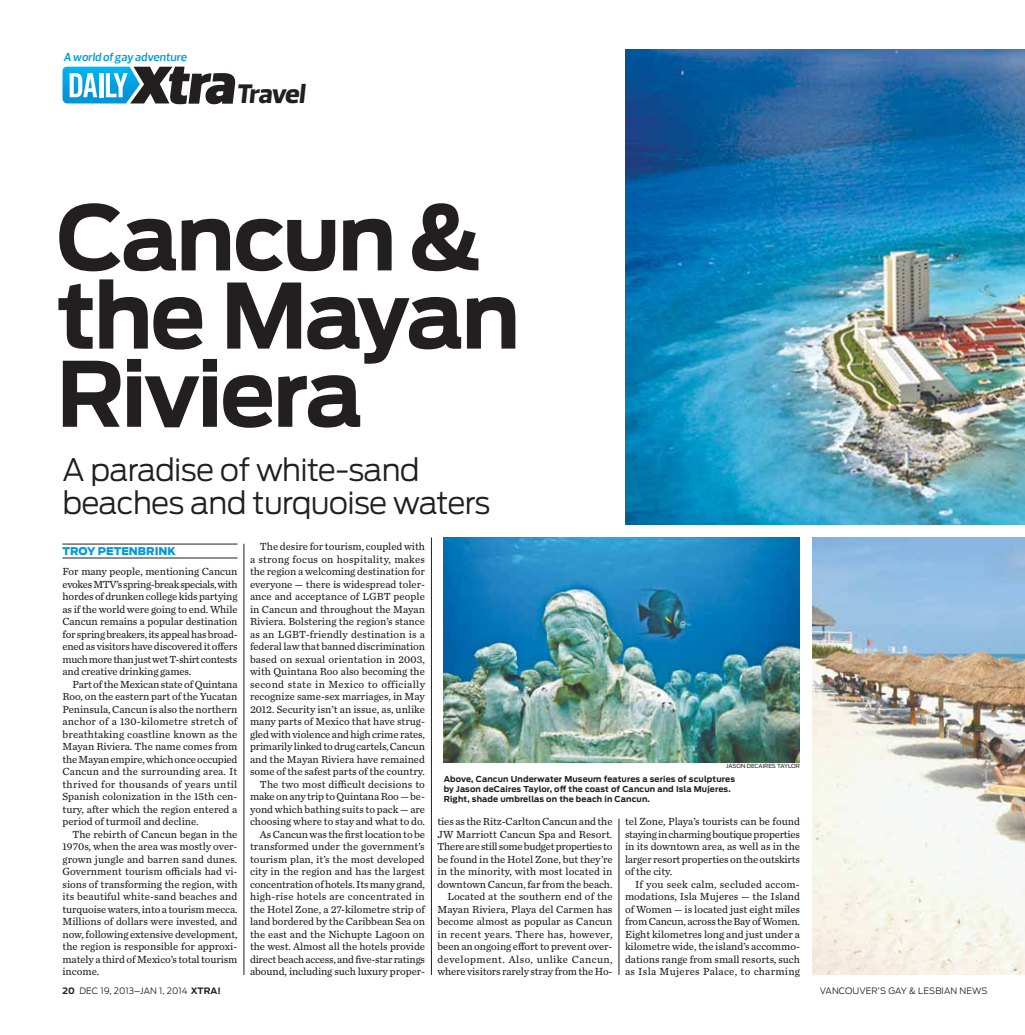
<style>
.page{position:relative;width:1025px;height:1035px;background:#fff}
.page>*{position:absolute;margin:0;border:0;box-sizing:border-box;transform-origin:0 0}
.t1{font:700 89.12px/78.2px "Antenna";letter-spacing:-.03em;color:#231f20}
.t2{font:300 30.62px/33.1px "Antenna";letter-spacing:-.025em;color:#231f20}
.t3{font:800 27.38px "Prelo";color:#231f20}
.t4{font:600 11.88px "Prelo";color:#009bdb}
.t5{font:10.75px/12.5px "Chronicle Text G3";color:#231f20;text-align:justify}
.t6{font:900 10.62px "Antenna";color:#009bdb}
.t7{font:300 8.75px "Antenna";letter-spacing:.01em;color:#231f20}
.t8{font:700 8.12px/10.2px "Antenna";letter-spacing:.015em;color:#231f20}
.t9{font:5.62px "Antenna";letter-spacing:-.015em;color:#231f20}
.s1{font-weight:700}
</style>
<div class="page">
<hr style="left:244px;top:544px;width:1px;height:431px;background:#231f20">
<hr style="left:431px;top:538px;width:1px;height:437px;background:#231f20">
<hr style="left:619px;top:819px;width:1px;height:156px;background:#231f20">
<svg style="left:62px;top:67px;width:173px;height:37px"></svg>
<hr style="left:62px;top:544px;width:176px;height:1px;background:#231f20">
<hr style="left:62px;top:558px;width:176px;height:1px;background:#231f20">
<img style="left:625px;top:50px;width:400px;height:475px">
<img style="left:812px;top:538px;width:213px;height:437px">
<img style="left:444px;top:538px;width:356px;height:224px">
<p class="t4" style="left:63px;top:53px;width:126px">A world of gay adventure</p>
<h3 class="t3" style="left:236px;top:84px;width:73px">Travel</h3>
<h1 class="t1" style="left:56px;top:205px;width:466px">Cancun &amp; the Mayan<br>Riviera</h1>
<h2 class="t2" style="left:62px;top:455px;width:430px">A paradise of white-sand beaches and turquoise waters</h2>
<p class="t6" style="left:62px;top:547px;width:115px">TROY PETENBRINK</p>
<p class="t5" style="left:62px;top:566px;width:177px">For many people, mentioning Cancun evokes MTV’s spring-break specials, with hordes of drunken college kids partying as if the world were going to end. While Cancun remains a popular destination for spring breakers, its appeal has broad&shy;ened as visitors have discovered it offers much more than just wet T-shirt contests and creative drinking games.</p>
<p class="t5" style="left:62px;top:679px;width:177px;text-indent:10px">Part of the Mexican state of Quintana Roo, on the eastern part of the Yucatan Peninsula, Cancun is also the northern anchor of a 130-kilometre stretch of breathtaking coastline known as the Mayan Riviera. The name comes from the Mayan empire, which once occupied Cancun and the surrounding area. It thrived for thousands of years until Spanish colonization in the 15th cen&shy;tury, after which the region entered a period of turmoil and decline.</p>
<p class="t5" style="left:62px;top:829px;width:177px;text-indent:10px">The rebirth of Cancun began in the 1970s, when the area was mostly over&shy;grown jungle and barren sand dunes.<br>Government tourism officials had vi&shy;sions of transforming the region, with its beautiful white-sand beaches and turquoise waters, into a tourism mecca.<br>Millions of dollars were invested, and now, following extensive development, the region is responsible for approxi&shy;mately a third of Mexico’s total tourism income.</p>
<p class="t5" style="left:250px;top:541px;width:177px;text-align:right">The desire for tourism, coupled with<br>a strong focus on hospitality, makes the region a welcoming destination for everyone — there is widespread toler&shy;ance and acceptance of LGBT people in Cancun and throughout the Mayan Riviera. Bolstering the region’s stance as an LGBT-friendly destination is a federal law that banned discrimination based on sexual orientation in 2003, with Quintana Roo also becoming the second state in Mexico to officially recognize same-sex marriages, in May 2012. Security isn’t an issue, as, unlike many parts of Mexico that have strug&shy;gled with violence and high crime rates, primarily linked to drug cartels, Cancun and the Mayan Riviera have remained some of the safest parts of the country.<br>The two most difficult decisions to make on any trip to Quintana Roo — be&shy;yond which bathing suits to pack — are choosing where to stay and what to do.<br>As Cancun was the first location to be transformed under the government’s tourism plan, it’s the most developed city in the region and has the largest concentration of hotels. Its many grand, high-rise hotels are concentrated in the Hotel Zone, a 27-kilometre strip of land bordered by the Caribbean Sea on the east and the Nichupte Lagoon on the west. Almost all the hotels provide direct beach access, and five-star ratings abound, including such luxury proper-</p>
<p class="t9" style="left:726px;top:764px;width:75px">JASON DECAIRES TAYLOR</p>
<p class="t8" style="left:444px;top:774px;width:293px">Above, Cancun Underwater Museum features a series of sculptures by Jason deCaires Taylor, off the coast of Cancun and Isla Mujeres.<br>Right, shade umbrellas on the beach in Cancun.</p>
<p class="t5" style="left:438px;top:816px;width:177px;text-align:right">ties as the Ritz-Carlton Cancun and the JW Marriott Cancun Spa and Resort.<br>There are still some budget properties to be found in the Hotel Zone, but they’re in the minority, with most located in downtown Cancun, far from the beach.<br>Located at the southern end of the Mayan Riviera, Playa del Carmen has become almost as popular as Cancun in recent years. There has, however, been an ongoing effort to prevent over&shy;development. Also, unlike Cancun, where visitors rarely stray from the Ho-</p>
<p class="t5" style="left:625px;top:816px;width:177px">tel Zone, Playa’s tourists can be found staying in charming boutique properties in its downtown area, as well as in the larger resort properties on the outskirts of the city.</p>
<p class="t5" style="left:625px;top:879px;width:177px;text-indent:10px">If you seek calm, secluded accom&shy;modations, Isla Mujeres — the Island of Women — is located just eight miles from Cancun, across the Bay of Women.<br>Eight kilometres long and just under a kilometre wide, the island’s accommo&shy;dations range from small resorts, such as Isla Mujeres Palace, to charming</p>
<p class="t7" style="left:62px;top:988px;width:160px"><span class="s1">20</span> DEC 19, 2013–JAN 1, 2014 <span class="s1">XTRA!</span></p>
<p class="t7" style="left:820px;top:988px;width:169px">VANCOUVER’S GAY &amp; LESBIAN NEWS</p>
</div>
